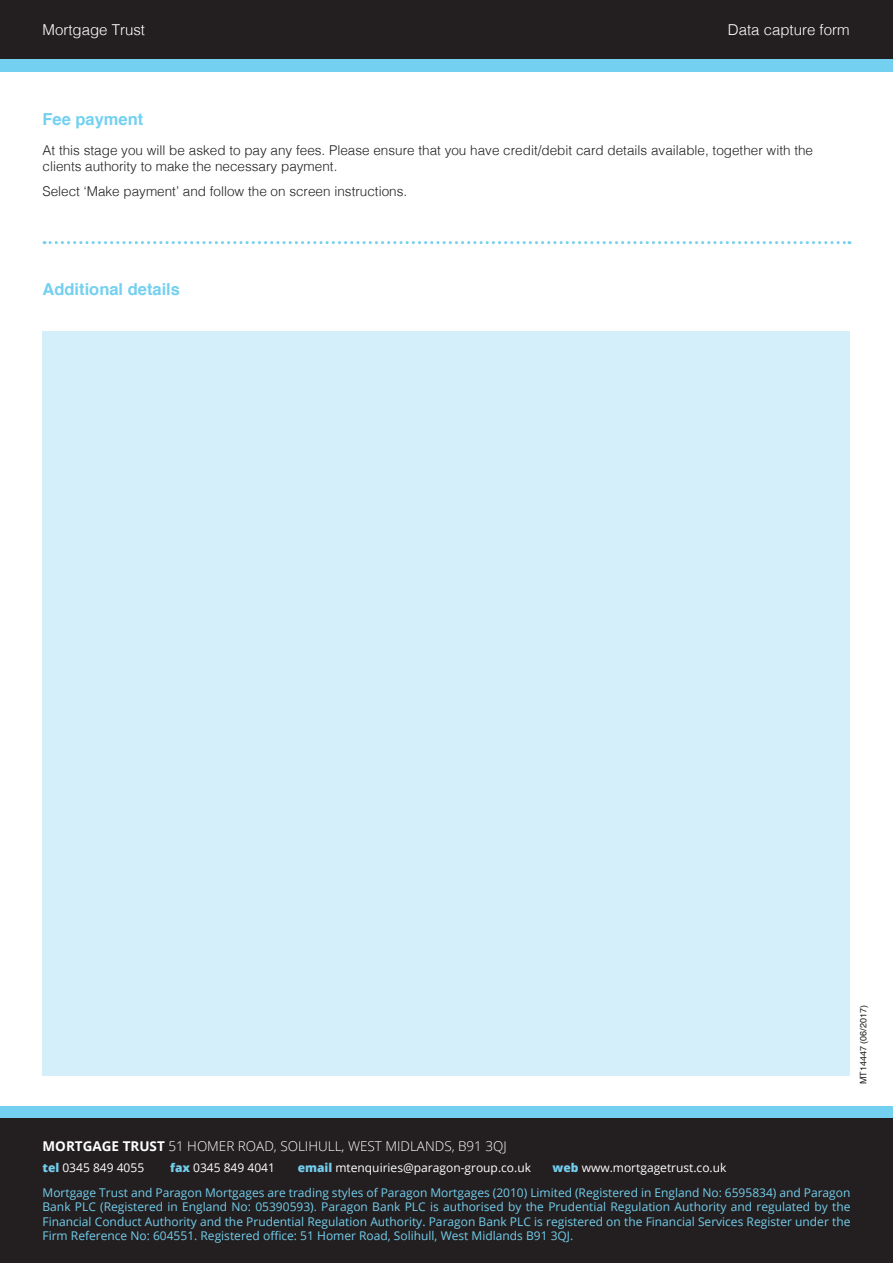
<style>
.page{position:relative;width:893px;height:1263px;background:#fff}
.page>*{position:absolute;margin:0;border:0;box-sizing:border-box;transform-origin:0 0}
.t1{font:700 16.5px "Helvetica";color:#74d0f0}
.t2{font:300 15px "Helvetica";color:#fff}
.t3{font:300 13.5px/16.2px "Helvetica";color:#231f20}
.t4{font:300 13.5px "Open Sans";color:#fff}
.t5{font:12px/14.4px "Open Sans";color:#73cdec;text-align:justify}
.t6{font:12px "Open Sans";color:#fff}
.t7{font:9px "Helvetica";color:#231f20}
.s1{font-weight:700}
.s2{font-weight:800;color:#73cdec}
</style>
<div class="page">
<div style="left:0;top:0;width:893px;height:60px;background:#231f20"></div>
<div style="left:0;top:60px;width:893px;height:12px;background:#74d0f0"></div>
<svg style="left:44px;top:241px;width:806px;height:3px"></svg>
<div style="left:0;top:1106px;width:893px;height:12px;background:#74d0f0"></div>
<div style="left:0;top:1118px;width:893px;height:145px;background:#231f20"></div>
<div style="left:43px;top:332px;width:807px;height:744px;background:#d5effa"></div>
<p class="t2" style="left:43px;top:17px;width:104px">Mortgage Trust</p>
<p class="t2" style="left:728px;top:17px;width:123px">Data capture form</p>
<h1 class="t1" style="left:43px;top:105px;width:102px">Fee payment</h1>
<p class="t3" style="left:43px;top:141px;width:772px">At this stage you will be asked to pay any fees. Please ensure that you have credit/debit card details available, together with the clients authority to make the necessary payment.</p>
<p class="t3" style="left:43px;top:182px;width:366px">Select ‘Make payment’ and follow the on screen instructions.</p>
<h1 class="t1" style="left:43px;top:275px;width:139px">Additional details</h1>
<p class="t7" style="left:856px;top:1084px;width:81px;rotate:-90deg">MT14447 (06/2017)</p>
<p class="t4" style="left:43px;top:1137px;width:466px"><span class="s1">MORTGAGE TRUST</span> 51 HOMER ROAD, SOLIHULL, WEST MIDLANDS, B91 3QJ</p>
<p class="t6" style="left:43px;top:1159px;width:103px"><span class="s2">tel</span> 0345 849 4055</p>
<p class="t6" style="left:170px;top:1159px;width:106px"><span class="s2">fax</span> 0345 849 4041</p>
<p class="t6" style="left:298px;top:1159px;width:235px"><span class="s2">email</span> mtenquiries@paragon-group.co.uk</p>
<p class="t6" style="left:552px;top:1159px;width:175px"><span class="s2">web</span> www.mortgagetrust.co.uk</p>
<p class="t5" style="left:43px;top:1185px;width:809px">Mortgage Trust and Paragon Mortgages are trading styles of Paragon Mortgages (2010) Limited (Registered in England No: 6595834) and Paragon Bank PLC (Registered in England No: 05390593). Paragon Bank PLC is authorised by the Prudential Regulation Authority and regulated by the Financial Conduct Authority and the Prudential Regulation Authority. Paragon Bank PLC is registered on the Financial Services Register under the Firm Reference No: 604551. Registered office: 51 Homer Road, Solihull, West Midlands B91 3QJ.</p>
</div>
